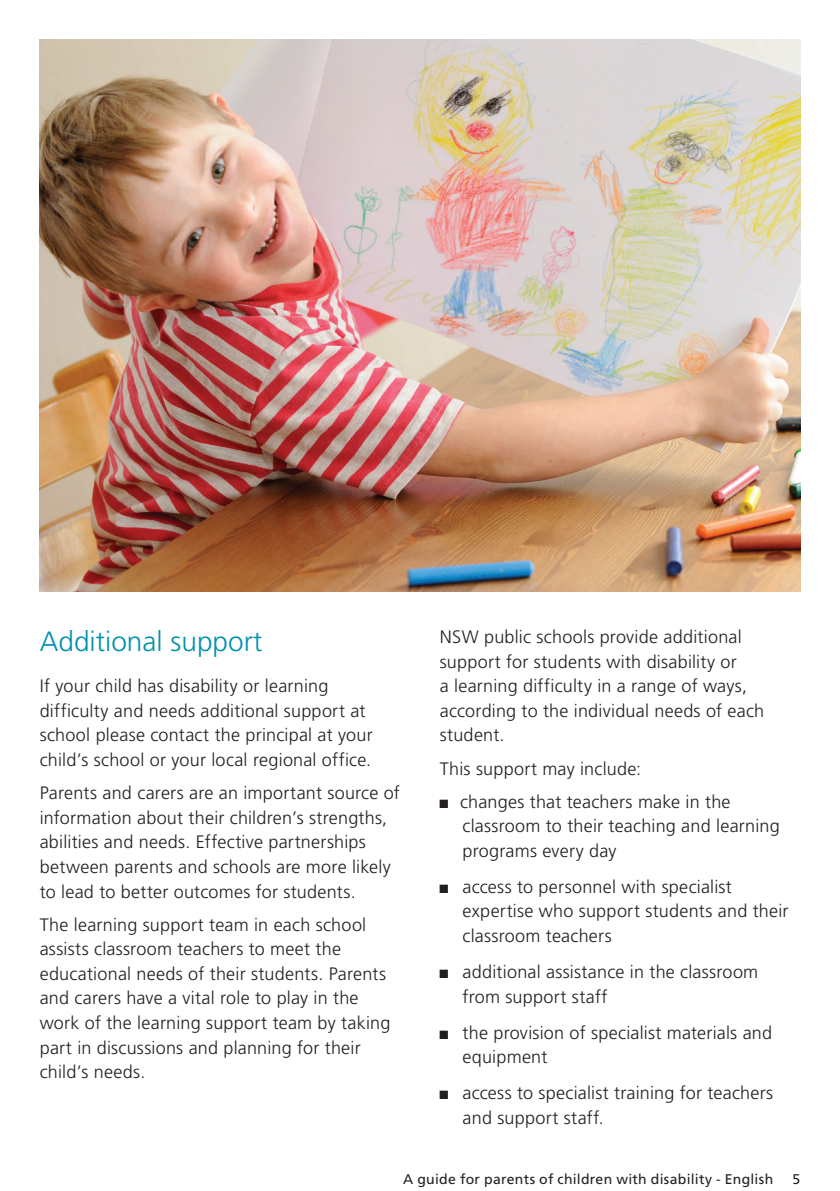
<style>
.page{position:relative;width:840px;height:1191px;background:#fff}
.page>*{position:absolute;margin:0;border:0;box-sizing:border-box;transform-origin:0 0}
.L1_Subhead__no_inden{font:300 28px "Frutiger LT Std";color:#0091af}
._03__BODY_COPY{font:300 18px/24.6px "Frutiger LT Std";letter-spacing:.015em;color:#231f20}
.Indent_only{font:300 18px/24.6px "Frutiger LT Std";letter-spacing:.01em;color:#231f20}
.t1{font:14px "Frutiger LT Std";letter-spacing:.02em;color:#231f20}
.s1{font-family:"Arial Narrow";font-weight:400}
</style>
<div class="page">
<img style="left:40px;top:40px;width:759px;height:551px">
<p class="L1_Subhead__no_inden" style="left:40px;top:625px;width:224px">Additional support</p>
<p class="_03__BODY_COPY" style="left:40px;top:674px;width:334px">If your child has disability or learning difficulty and needs additional support at school please contact the principal at your child’s school or your local regional office.</p>
<p class="_03__BODY_COPY" style="left:40px;top:781px;width:361px">Parents and carers are an important source of information about their children’s strengths, abilities and needs. Effective partnerships between parents and schools are more likely to lead to better outcomes for students.</p>
<p class="_03__BODY_COPY" style="left:40px;top:912px;width:352px">The learning support team in each school assists classroom teachers to meet the educational needs of their students. Parents and carers have a vital role to play in the work of the learning support team by taking part in discussions and planning for their child’s needs.</p>
<p class="_03__BODY_COPY" style="left:439px;top:625px;width:326px">NSW public schools provide additional support for students with disability or<br>a learning difficulty in a range of ways, according to the individual needs of each student.</p>
<p class="Indent_only" style="left:439px;top:756px;width:203px">This support may include:</p>
<p class="Indent_only" style="left:462px;top:789px;width:318px;text-indent:-23px"><span class="s1">■</span> changes that teachers make in the classroom to their teaching and learning programs every day</p>
<p class="Indent_only" style="left:462px;top:874px;width:327px;text-indent:-23px"><span class="s1">■</span> access to personnel with specialist expertise who support students and their classroom teachers</p>
<p class="Indent_only" style="left:462px;top:959px;width:297px;text-indent:-23px"><span class="s1">■</span> additional assistance in the classroom from support staff</p>
<p class="Indent_only" style="left:462px;top:1020px;width:311px;text-indent:-23px"><span class="s1">■</span> the provision of specialist materials and equipment</p>
<p class="Indent_only" style="left:462px;top:1081px;width:312px;text-indent:-23px"><span class="s1">■</span> access to specialist training for teachers and support staff.</p>
<p class="t1" style="left:403px;top:1171px;width:371px">A guide for parents of children with disability - English</p>
<p class="t1" style="left:792px;top:1171px;width:9px">5</p>
</div>
